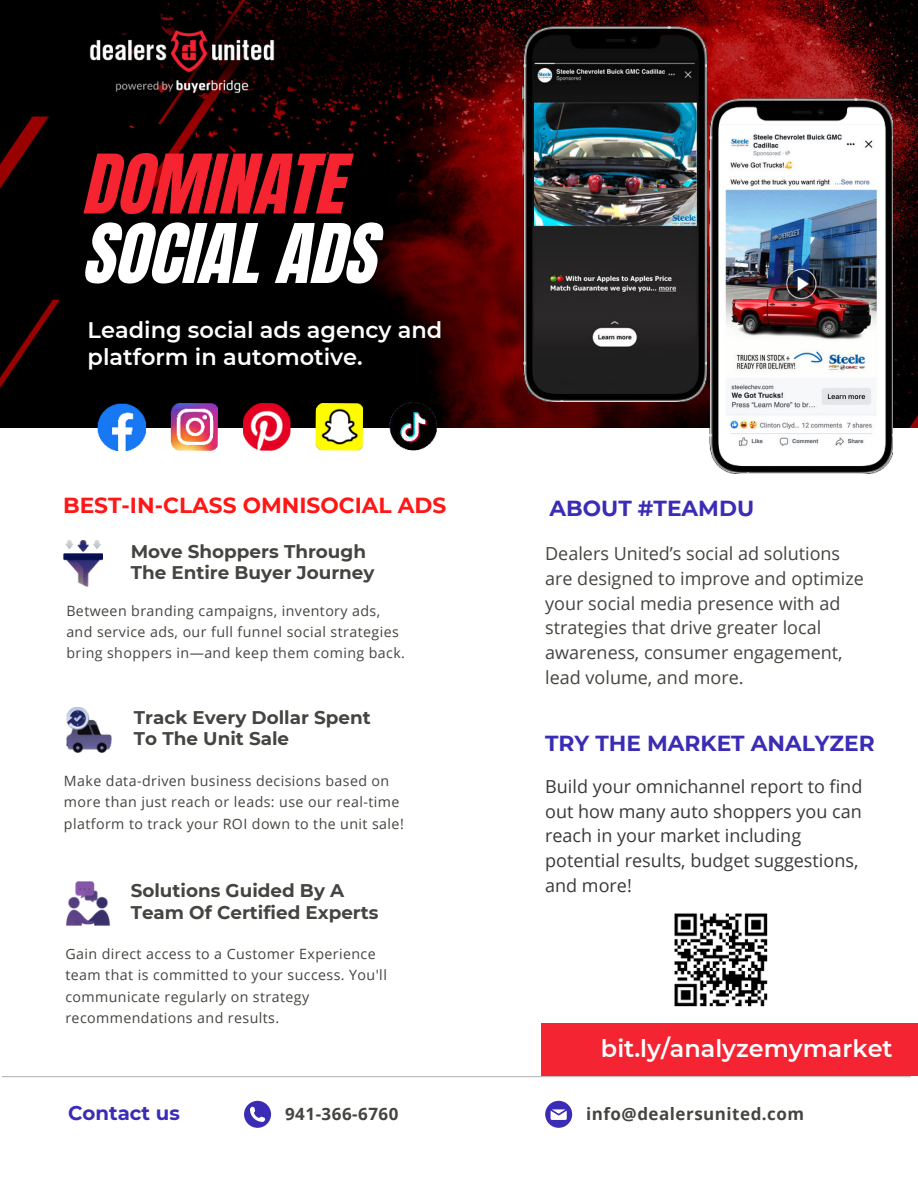
<style>
.page{position:relative;width:918px;height:1188px;background:#fff}
.page>*{position:absolute;margin:0;border:0;box-sizing:border-box;transform-origin:0 0}
.t1{font:69.75px "CA Generated";color:#fff}
.t2{font:69.75px "CA Generated";color:#f52430}
.t3{font:600 23.85px "Montserrat";color:#fff}
.t4{font:600 22.5px/27px "Montserrat";color:#fff}
.t5{font:700 21.75px "Montserrat";color:#3b2cb5}
.t6{font:700 21.75px "Montserrat";color:#ff1616}
.t7{font:700 19.8px "Montserrat";color:#3b2cb5}
.t8{font:700 18.3px/21.3px "Montserrat";color:#444440}
.t9{font:18px/24.8px "Open Sans";color:#444440}
.t10{font:18px/24.8px "Open Sans";color:#3a3838}
.t11{font:700 16.95px "Open Sans";letter-spacing:.03em;color:#444440}
.t12{font:14.25px/21.3px "Open Sans";letter-spacing:.03em;color:#444440}
</style>
<div class="page">
<img style="left:0;top:0;width:918px;height:428px">
<img style="left:0;top:0;width:667px;height:132px">
<img style="left:243px;top:403px;width:48px;height:48px">
<img style="left:315px;top:403px;width:48px;height:48px">
<img style="left:98px;top:403px;width:47px;height:47px">
<img style="left:388px;top:401px;width:51px;height:50px">
<img style="left:170px;top:403px;width:48px;height:48px">
<hr style="left:2px;top:1076px;width:909px;height:1px;background:#b8b8b8">
<img style="left:63px;top:540px;width:39px;height:46px">
<img style="left:66px;top:708px;width:45px;height:45px">
<img style="left:65px;top:881px;width:46px;height:45px">
<svg style="left:244px;top:1101px;width:27px;height:27px"></svg>
<svg style="left:545px;top:1101px;width:27px;height:27px"></svg>
<div style="left:542px;top:1024px;width:376px;height:52px;background:#f52433"></div>
<img style="left:674px;top:913px;width:94px;height:94px">
<img style="left:88px;top:28px;width:189px;height:67px">
<img style="left:709px;top:99px;width:183px;height:374px">
<img style="left:720px;top:124px;width:159px;height:324px">
<img style="left:523px;top:27px;width:183px;height:375px">
<img style="left:534px;top:62px;width:162px;height:287px">
<h1 class="t2" style="left:88px;top:149px;width:263px">DOMINATE</h1>
<h1 class="t1" style="left:88px;top:218px;width:295px">SOCIAL ADS</h1>
<h3 class="t4" style="left:88px;top:315px;width:356px">Leading social ads agency and platform in automotive.</h3>
<h3 class="t6" style="left:63px;top:490px;width:385px">BEST-IN-CLASS OMNISOCIAL ADS</h3>
<p class="t8" style="left:131px;top:540px;width:245px">Move Shoppers Through<br>The Entire Buyer Journey</p>
<p class="t12" style="left:66px;top:599px;width:340px">Between branding campaigns, inventory ads, and service ads, our full funnel social strategies bring shoppers in—and keep them coming back.</p>
<p class="t8" style="left:134px;top:706px;width:238px">Track Every Dollar Spent<br>To The Unit Sale</p>
<p class="t12" style="left:64px;top:770px;width:341px">Make data-driven business decisions based on more than just reach or leads: use our real-time platform to track your ROI down to the unit sale!</p>
<p class="t8" style="left:131px;top:879px;width:249px">Solutions Guided By A<br>Team Of Certified Experts</p>
<p class="t12" style="left:65px;top:943px;width:323px">Gain direct access to a Customer Experience team that is committed to your success. You'll communicate regularly on strategy recommendations and results.</p>
<h3 class="t5" style="left:550px;top:492px;width:206px">ABOUT #TEAMDU</h3>
<p class="t9" style="left:545px;top:541px;width:320px">Dealers United’s social ad solutions are designed to improve and optimize your social media presence with ad strategies that drive greater local awareness, consumer engagement, lead volume, and more.</p>
<h3 class="t5" style="left:545px;top:727px;width:331px">TRY THE MARKET ANALYZER</h3>
<p class="t10" style="left:545px;top:773px;width:319px">Build your omnichannel report to find out how many auto shoppers you can reach in your market including potential results, budget suggestions, and more!</p>
<h2 class="t3" style="left:601px;top:1032px;width:293px">bit.ly/analyzemymarket</h2>
<h3 class="t7" style="left:68px;top:1099px;width:113px">Contact us</h3>
<p class="t11" style="left:285px;top:1101px;width:115px">941-366-6760</p>
<p class="t11" style="left:586px;top:1101px;width:219px">info@dealersunited.com</p>
</div>
